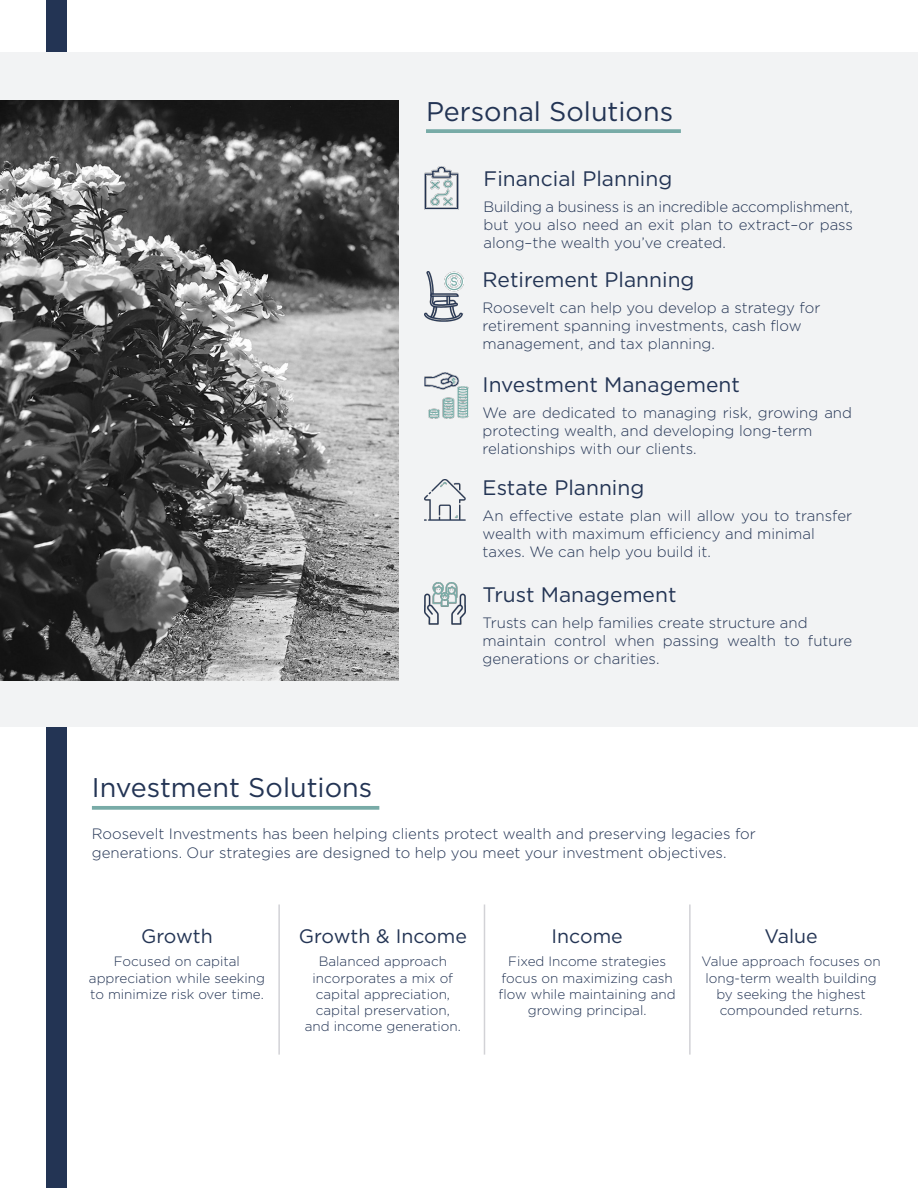
<style>
.page{position:relative;width:918px;height:1188px;background:#fff}
.page>*{position:absolute;margin:0;border:0;box-sizing:border-box;transform-origin:0 0}
.t1{font:27px "Gotham";color:#233454}
.t2{font:21px "Gotham";color:#233454}
.t3{font:19.5px "Gotham";color:#233454}
.t4{font:300 15px/18px "Gotham";color:#233454}
.t5{font:300 13.5px/16.2px "Gotham";color:#233454;text-align:center}
</style>
<div class="page">
<div style="left:46px;top:0;width:21px;height:1188px;background:#233454"></div>
<div style="left:0;top:52px;width:918px;height:675px;background:#f2f3f4"></div>
<img style="left:425px;top:272px;width:38px;height:49px">
<svg style="left:426px;top:129px;width:255px;height:4px"></svg>
<img style="left:0;top:101px;width:399px;height:579px">
<img style="left:425px;top:166px;width:34px;height:43px">
<img style="left:425px;top:373px;width:43px;height:45px">
<img style="left:425px;top:480px;width:41px;height:41px">
<img style="left:425px;top:583px;width:41px;height:42px">
<svg style="left:92px;top:806px;width:287px;height:4px"></svg>
<hr style="left:278px;top:904px;width:2px;height:151px;background:#d2d2d6">
<hr style="left:484px;top:904px;width:1px;height:151px;background:#d2d2d6">
<hr style="left:689px;top:904px;width:2px;height:151px;background:#d2d2d6">
<p class="t1" style="left:426px;top:96px;width:249px">Personal Solutions</p>
<p class="t2" style="left:484px;top:167px;width:190px">Financial Planning</p>
<p class="t4" style="left:484px;top:197px;width:371px;text-align:justify">Building a business is an incredible accomplishment, but you also need an exit plan to extract–or pass along–the wealth you’ve created.</p>
<p class="t2" style="left:483px;top:268px;width:213px">Retirement Planning</p>
<p class="t4" style="left:483px;top:298px;width:339px">Roosevelt can help you develop a strategy for</p>
<p class="t4" style="left:483px;top:316px;width:321px">retirement spanning investments, cash flow</p>
<p class="t4" style="left:483px;top:334px;width:234px">management, and tax planning.</p>
<p class="t2" style="left:483px;top:373px;width:259px">Investment Management</p>
<p class="t4" style="left:483px;top:403px;width:371px">We are dedicated to managing risk, growing and protecting wealth, and developing long-term</p>
<p class="t4" style="left:483px;top:439px;width:215px">relationships with our clients.</p>
<p class="t2" style="left:483px;top:476px;width:163px">Estate Planning</p>
<p class="t4" style="left:483px;top:506px;width:371px">An effective estate plan will allow you to transfer wealth with maximum efficiency and minimal</p>
<p class="t4" style="left:483px;top:542px;width:230px">taxes. We can help you build it.</p>
<p class="t2" style="left:483px;top:583px;width:195px">Trust Management</p>
<p class="t4" style="left:483px;top:613px;width:327px">Trusts can help families create structure and</p>
<p class="t4" style="left:483px;top:631px;width:371px">maintain control when passing wealth to future generations or charities.</p>
<p class="t1" style="left:92px;top:773px;width:282px">Investment Solutions</p>
<p class="t4" style="left:92px;top:824px;width:665px;line-height:19.5px">Roosevelt Investments has been helping clients protect wealth and preserving legacies for generations. Our strategies are designed to help you meet your investment objectives.</p>
<p class="t3" style="left:141px;top:925px;width:73px">Growth</p>
<p class="t5" style="left:114px;top:953px;width:128px">Focused on capital</p>
<p class="t5" style="left:89px;top:970px;width:178px;text-align:left">appreciation while seeking to minimize risk over time.</p>
<p class="t3" style="left:299px;top:925px;width:170px">Growth &amp; Income</p>
<p class="t5" style="left:319px;top:953px;width:130px">Balanced approach</p>
<p class="t5" style="left:313px;top:970px;width:142px">incorporates a mix of</p>
<p class="t5" style="left:316px;top:986px;width:136px">capital appreciation,</p>
<p class="t5" style="left:316px;top:1002px;width:136px">capital preservation,</p>
<p class="t5" style="left:305px;top:1018px;width:158px">and income generation.</p>
<p class="t3" style="left:552px;top:925px;width:73px">Income</p>
<p class="t5" style="left:499px;top:953px;width:179px">Fixed Income strategies focus on maximizing cash flow while maintaining and growing principal.</p>
<p class="t3" style="left:765px;top:925px;width:55px">Value</p>
<p class="t5" style="left:702px;top:953px;width:181px">Value approach focuses on long-term wealth building by seeking the highest</p>
<p class="t5" style="left:720px;top:1002px;width:144px">compounded returns.</p>
</div>
